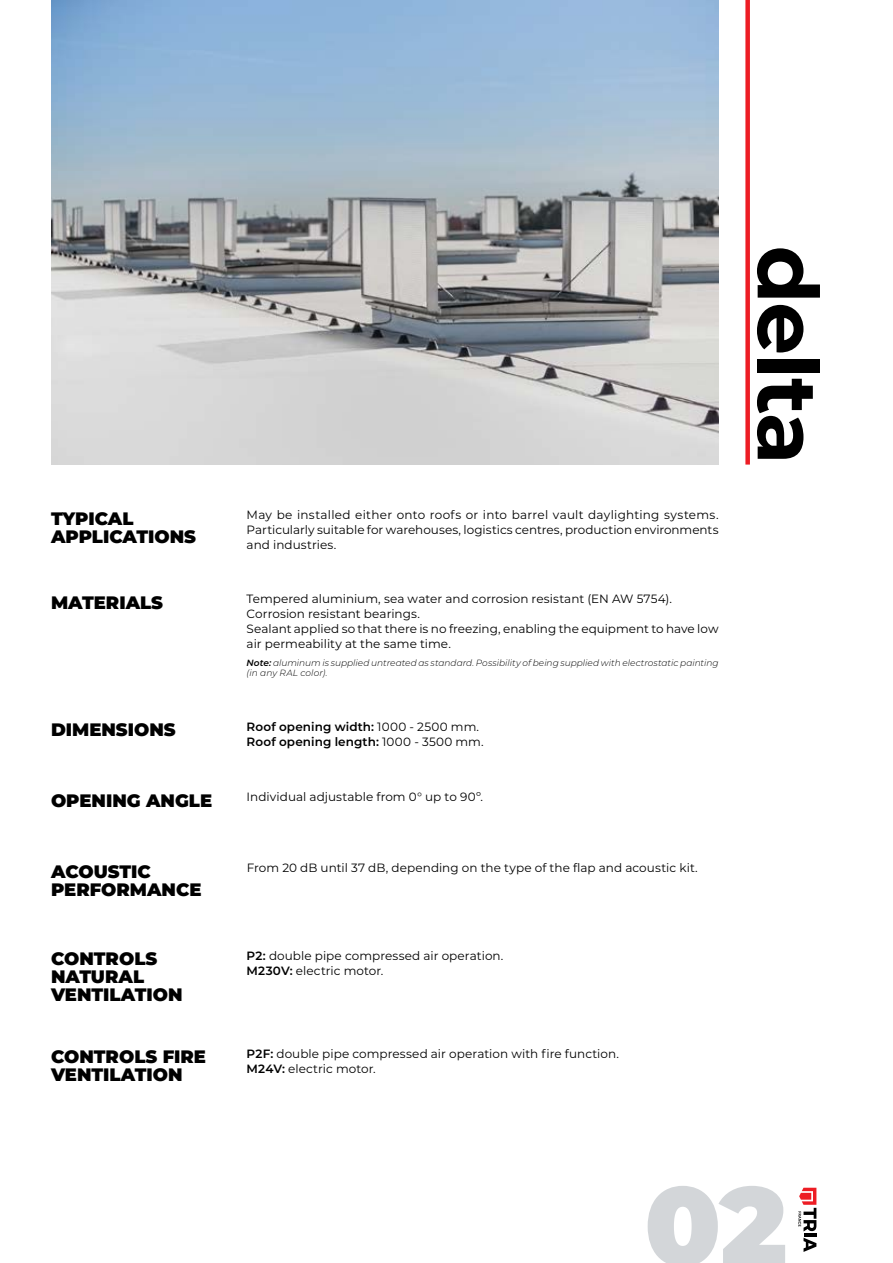
<style>
.page{position:relative;width:893px;height:1263px;background:#fff}
.page>*{position:absolute;margin:0;border:0;box-sizing:border-box;transform-origin:0 0}
.t1{font:900 110.7px "Montserrat";color:#d3d6d9}
.t2{font:700 84px "Montserrat";letter-spacing:-.02em;color:#000}
.t3{font:900 18px/18px "Montserrat";color:#000}
.t4{font:12px/15px "Montserrat";letter-spacing:.005em;color:#000}
.t5{font:600 12px/15px "Montserrat";letter-spacing:.01em;color:#000}
.t6{font:italic 300 9px/10.5px "Montserrat";color:#000}
.s1{font-weight:600}
.s2{font-weight:400}
</style>
<div class="page">
<svg style="left:798px;top:1188px;width:18px;height:64px"></svg>
<img style="left:51px;top:0;width:668px;height:465px">
<div style="left:745px;top:0;width:5px;height:465px;background:#ed1d24"></div>
<h3 class="t3" style="left:51px;top:508px;width:147px">TYPICAL<br>APPLICATIONS</h3>
<p class="t4" style="left:247px;top:506px;width:474px;text-align:justify">May be installed either onto roofs or into barrel vault daylighting systems.<br>Particularly suitable for warehouses, logistics centres, production environments and industries.</p>
<h3 class="t3" style="left:51px;top:592px;width:114px">MATERIALS</h3>
<p class="t4" style="left:247px;top:591px;width:473px">Tempered aluminium, sea water and corrosion resistant (EN AW 5754).<br>Corrosion resistant bearings.<br>Sealant applied so that there is no freezing, enabling the equipment to have low air permeability at the same time.</p>
<p class="t6" style="left:247px;top:657px;width:473px"><span class="s1">Note:</span> aluminum is supplied untreated as standard. Possibility of being supplied with electrostatic painting (in any RAL color).</p>
<h3 class="t3" style="left:51px;top:720px;width:126px">DIMENSIONS</h3>
<p class="t5" style="left:247px;top:718px;width:239px">Roof opening width: <span class="s2">1000 - 2500 mm.<br></span>Roof opening length: <span class="s2">1000 - 3500 mm.</span></p>
<h3 class="t3" style="left:51px;top:790px;width:163px">OPENING ANGLE</h3>
<p class="t4" style="left:247px;top:789px;width:238px">Individual adjustable from 0° up to 90º.</p>
<h3 class="t3" style="left:51px;top:861px;width:101px">ACOUSTIC</h3>
<p class="t4" style="left:247px;top:860px;width:452px">From 20 dB until 37 dB, depending on the type of the flap and acoustic kit.</p>
<h3 class="t3" style="left:51px;top:879px;width:152px">PERFORMANCE</h3>
<h3 class="t3" style="left:51px;top:949px;width:133px">CONTROLS<br>NATURAL<br>VENTILATION</h3>
<h3 class="t3" style="left:51px;top:1046px;width:157px">CONTROLS FIRE<br>VENTILATION</h3>
<p class="t4" style="left:247px;top:948px;width:258px"><span class="s1">P2:</span> double pipe compressed air operation.<br><span class="s1">M230V:</span> electric motor.</p>
<p class="t4" style="left:247px;top:1046px;width:374px"><span class="s1">P2F:</span> double pipe compressed air operation with fire function.<br><span class="s1">M24V:</span> electric motor.</p>
<h2 class="t2" style="left:848px;top:245px;width:221px;rotate:90deg">delta</h2>
<h1 class="t1" style="left:644px;top:1143px;width:144px">02</h1>
</div>
